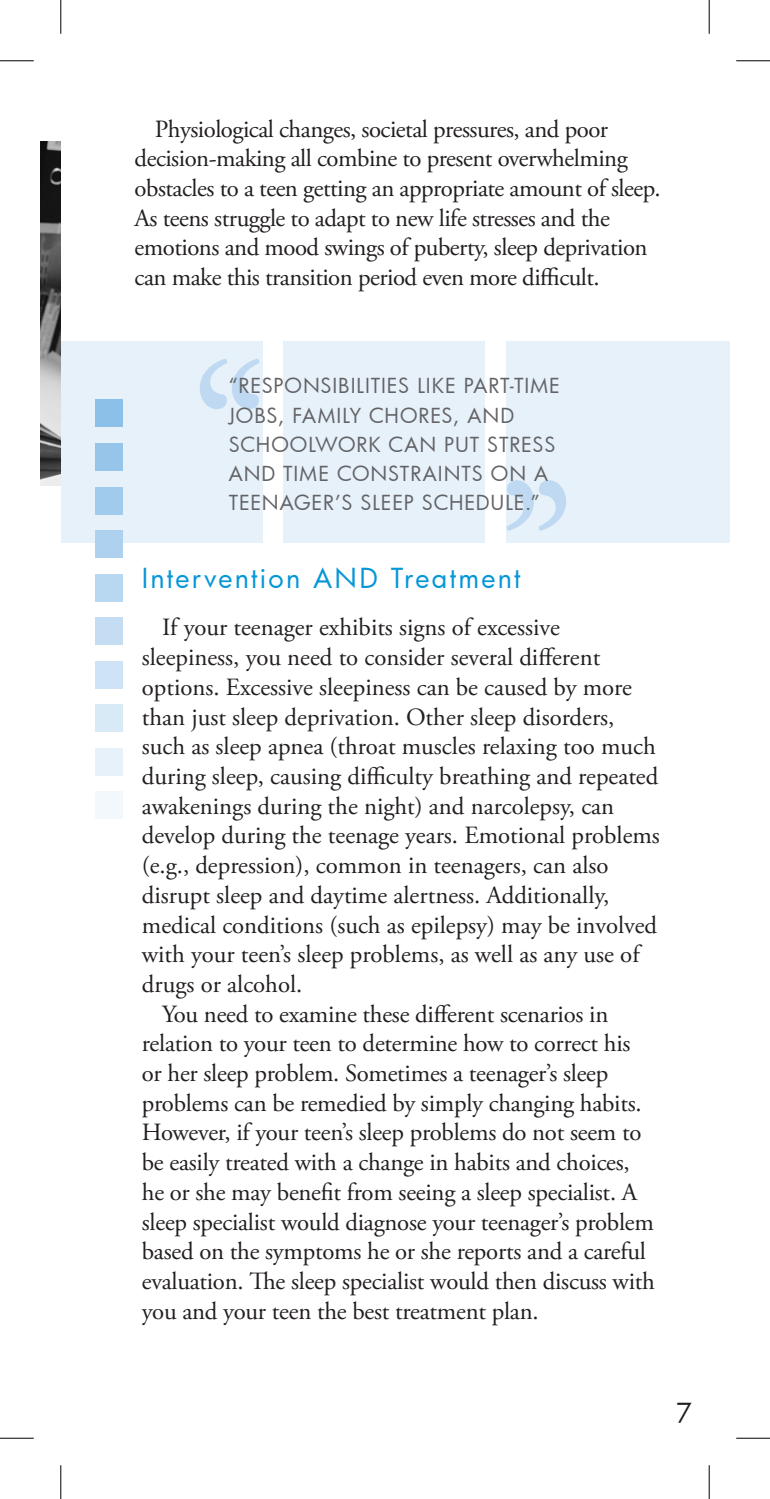
<style>
.page{position:relative;width:770px;height:1499px;background:#fff}
.page>*{position:absolute;margin:0;border:0;box-sizing:border-box;transform-origin:0 0}
.t1{font:27px "Futura";letter-spacing:.08em;color:#0696d7}
.t2{font:27px "Futura";color:#231f20}
.t3{font:24.75px/29.7px "Adobe Garamond Pro";letter-spacing:-.01em;color:#231f20}
.t4{font:20.25px/29.2px "Futura";letter-spacing:.04em;color:#636366}
</style>
<div class="page">
<img style="left:41px;top:142px;width:20px;height:343px">
<div style="left:61px;top:341px;width:201px;height:202px;background:#e6f1f9"></div>
<div style="left:283px;top:341px;width:202px;height:202px;background:#e6f1f9"></div>
<div style="left:505px;top:341px;width:224px;height:202px;background:#e6f1f9"></div>
<svg style="left:200px;top:359px;width:60px;height:50px"></svg>
<svg style="left:506px;top:480px;width:60px;height:51px"></svg>
<div style="left:96px;top:400px;width:27px;height:27px;background:#8cc0e8"></div>
<div style="left:96px;top:443px;width:27px;height:27px;background:#97c5e9"></div>
<div style="left:96px;top:487px;width:27px;height:27px;background:#a1cbec"></div>
<div style="left:96px;top:530px;width:27px;height:28px;background:#add1ee"></div>
<div style="left:96px;top:574px;width:27px;height:27px;background:#b8d7f0"></div>
<div style="left:96px;top:617px;width:27px;height:28px;background:#c4ddf2"></div>
<div style="left:96px;top:661px;width:27px;height:27px;background:#cee3f5"></div>
<div style="left:96px;top:704px;width:27px;height:28px;background:#d9eaf7"></div>
<div style="left:96px;top:748px;width:27px;height:27px;background:#e6f1f9"></div>
<div style="left:96px;top:791px;width:27px;height:28px;background:#f2f8fc"></div>
<hr style="left:0;top:60px;width:34px;height:1px;background:#000">
<hr style="left:736px;top:60px;width:34px;height:1px;background:#000">
<hr style="left:0;top:1437px;width:34px;height:1px;background:#000">
<hr style="left:736px;top:1437px;width:34px;height:1px;background:#000">
<hr style="left:60px;top:0;width:1px;height:34px;background:#000">
<hr style="left:60px;top:1465px;width:1px;height:34px;background:#000">
<hr style="left:708px;top:0;width:1px;height:34px;background:#000">
<hr style="left:708px;top:1465px;width:1px;height:34px;background:#000">
<p class="t3" style="left:135px;top:115px;width:527px;text-indent:20px">Physiological changes, societal pressures, and poor decision-making all combine to present overwhelming obstacles to a teen getting an appropriate amount of sleep.<br>As teens struggle to adapt to new life stresses and the emotions and mood swings of puberty, sleep deprivation can make this transition period even more difficult.</p>
<p class="t4" style="left:229px;top:371px;width:333px">“RESPONSIBILITIES LIKE PART-TIME<br>JOBS, FAMILY CHORES, AND<br>SCHOOLWORK CAN PUT STRESS<br>AND TIME CONSTRAINTS ON A<br>TEENAGER’S SLEEP SCHEDULE.”</p>
<p class="t1" style="left:142px;top:559px;width:380px">Intervention AND Treatment</p>
<p class="t3" style="left:142px;top:613px;width:519px;text-indent:20px">If your teenager exhibits signs of excessive sleepiness, you need to consider several different options. Excessive sleepiness can be caused by more than just sleep deprivation. Other sleep disorders, such as sleep apnea (throat muscles relaxing too much during sleep, causing difficulty breathing and repeated awakenings during the night) and narcolepsy, can develop during the teenage years. Emotional problems (e.g., depression), common in teenagers, can also disrupt sleep and daytime alertness. Additionally, medical conditions (such as epilepsy) may be involved with your teen’s sleep problems, as well as any use of drugs or alcohol.</p>
<p class="t3" style="left:142px;top:999px;width:514px;text-indent:20px">You need to examine these different scenarios in relation to your teen to determine how to correct his or her sleep problem. Sometimes a teenager’s sleep problems can be remedied by simply changing habits.<br>However, if your teen’s sleep problems do not seem to be easily treated with a change in habits and choices, he or she may benefit from seeing a sleep specialist. A sleep specialist would diagnose your teenager’s problem based on the symptoms he or she reports and a careful evaluation. The sleep specialist would then discuss with you and your teen the best treatment plan.</p>
<p class="t2" style="left:675px;top:1395px;width:18px">7</p>
</div>
